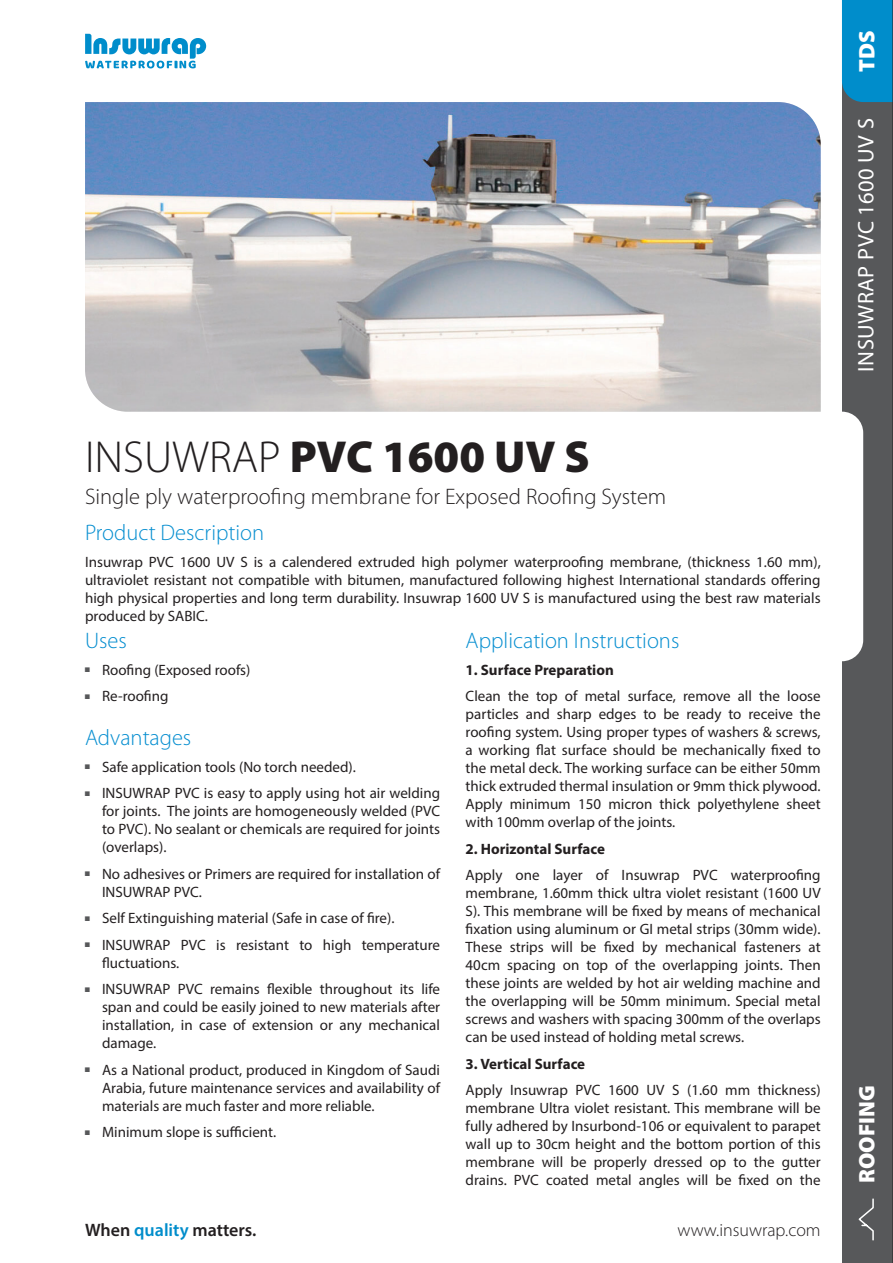
<style>
.page{position:relative;width:893px;height:1263px;background:#fff}
.page>*{position:absolute;margin:0;border:0;box-sizing:border-box;transform-origin:0 0}
.Product_Name_Suffix{font:900 45px "Myriad Pro";color:#231f20}
.Titles{font:300 22.5px "Myriad Pro";color:#068ed0}
.Product_Short_Descri{font:300 22.5px "Myriad Pro";color:#231f20}
.t1{font:22.5px "Myriad Pro";letter-spacing:.02em;color:#fff}
.t2{font:900 22.5px "Myriad Pro";color:#fff}
.t3{font:600 18px "Myriad Pro";color:#231f20}
.t4{font:300 18px "Myriad Pro";color:#231f20}
.Body_Text{font:15px/18px "Myriad Pro";color:#231f20;text-align:justify}
.Body_Text_Subtitle{font:700 15px "Myriad Pro";color:#231f20}
.s1{font-weight:300}
.s2{color:#008dcb}
</style>
<div class="page">
<div style="left:842px;top:0;width:51px;height:1263px;background:#57585a"></div>
<div style="left:842px;top:0;width:50px;height:102px;background:#008dcb"></div>
<div style="left:842px;top:412px;width:21px;height:249px;background:#fff"></div>
<svg style="left:858px;top:1198px;width:16px;height:43px"></svg>
<svg style="left:85px;top:34px;width:121px;height:34px"></svg>
<hr style="left:892px;top:0;width:1px;height:1263px;background:#231f20">
<img style="left:85px;top:102px;width:736px;height:310px">
<p class="Product_Name_Suffix" style="left:85px;top:427px;width:506px"><span class="s1">INSUWRAP</span> PVC 1600 UV S</p>
<p class="Product_Short_Descri" style="left:85px;top:483px;width:583px">Single ply waterproofing membrane for Exposed Roofing System</p>
<p class="Titles" style="left:85px;top:519px;width:181px">Product Description</p>
<p class="Body_Text" style="left:85px;top:553px;width:737px">Insuwrap PVC 1600 UV S is a calendered extruded high polymer waterproofing membrane, (thickness 1.60 mm), ultraviolet resistant not compatible with bitumen, manufactured following highest International standards offering high physical properties and long term durability. Insuwrap 1600 UV S is manufactured using the best raw materials produced by SABIC.</p>
<p class="Titles" style="left:85px;top:627px;width:43px">Uses</p>
<p class="Body_Text" style="left:85px;top:661px;width:167px"><sup>u</sup> Roofing (Exposed roofs)</p>
<p class="Body_Text" style="left:85px;top:687px;width:85px"><sup>u</sup> Re-roofing</p>
<p class="Titles" style="left:85px;top:724px;width:108px">Advantages</p>
<p class="Body_Text" style="left:85px;top:758px;width:272px"><sup>u</sup> Safe application tools (No torch needed).</p>
<p class="Body_Text" style="left:102px;top:784px;width:340px;text-indent:-17px"><sup>u</sup> INSUWRAP PVC is easy to apply using hot air welding for joints. The joints are homogeneously welded (PVC to PVC). No sealant or chemicals are required for joints (overlaps).</p>
<p class="Body_Text" style="left:102px;top:865px;width:340px;text-indent:-17px"><sup>u</sup> No adhesives or Primers are required for installation of<br>INSUWRAP PVC.</p>
<p class="Body_Text" style="left:85px;top:909px;width:311px"><sup>u</sup> Self Extinguishing material (Safe in case of fire).</p>
<p class="Body_Text" style="left:102px;top:936px;width:340px;text-indent:-17px"><sup>u</sup> INSUWRAP PVC is resistant to high temperature fluctuations.</p>
<p class="Body_Text" style="left:102px;top:980px;width:340px;text-indent:-17px"><sup>u</sup> INSUWRAP PVC remains flexible throughout its life span and could be easily joined to new materials after installation, in case of extension or any mechanical damage.</p>
<p class="Body_Text" style="left:102px;top:1061px;width:340px;text-indent:-17px"><sup>u</sup> As a National product, produced in Kingdom of Saudi Arabia, future maintenance services and availability of materials are much faster and more reliable.</p>
<p class="Body_Text" style="left:85px;top:1123px;width:193px"><sup>u</sup> Minimum slope is sufficient.</p>
<p class="Titles" style="left:466px;top:627px;width:215px">Application Instructions</p>
<p class="Body_Text_Subtitle" style="left:466px;top:660px;width:150px">1. Surface Preparation</p>
<p class="Body_Text" style="left:466px;top:687px;width:357px">Clean the top of metal surface, remove all the loose particles and sharp edges to be ready to receive the roofing system. Using proper types of washers &amp; screws, a working flat surface should be mechanically fixed to the metal deck. The working surface can be either 50mm thick extruded thermal insulation or 9mm thick plywood.<br>Apply minimum 150 micron thick polyethylene sheet with 100mm overlap of the joints.</p>
<p class="Body_Text_Subtitle" style="left:466px;top:839px;width:141px">2. Horizontal Surface</p>
<p class="Body_Text" style="left:466px;top:866px;width:357px">Apply one layer of Insuwrap PVC waterproofing membrane, 1.60mm thick ultra violet resistant (1600 UV S). This membrane will be fixed by means of mechanical fixation using aluminum or GI metal strips (30mm wide).<br>These strips will be fixed by mechanical fasteners at 40cm spacing on top of the overlapping joints. Then these joints are welded by hot air welding machine and the overlapping will be 50mm minimum. Special metal screws and washers with spacing 300mm of the overlaps can be used instead of holding metal screws.</p>
<p class="Body_Text_Subtitle" style="left:466px;top:1054px;width:121px">3. Vertical Surface</p>
<p class="Body_Text" style="left:466px;top:1081px;width:357px">Apply Insuwrap PVC 1600 UV S (1.60 mm thickness) membrane Ultra violet resistant. This membrane will be fully adhered by Insurbond-106 or equivalent to parapet wall up to 30cm height and the bottom portion of this membrane will be properly dressed op to the gutter drains. PVC coated metal angles will be fixed on the</p>
<p class="t3" style="left:85px;top:1218px;width:173px">When <span class="s2">quality</span> matters.</p>
<p class="t4" style="left:678px;top:1219px;width:145px">www.insuwrap.com</p>
<h2 class="t2" style="left:852px;top:72px;width:43px;rotate:-90deg">TDS</h2>
<p class="t1" style="left:852px;top:371px;width:255px;rotate:-90deg">INSUWRAP PVC 1600 UV S</p>
<h2 class="t2" style="left:852px;top:1183px;width:99px;rotate:-90deg">ROOFING</h2>
</div>
